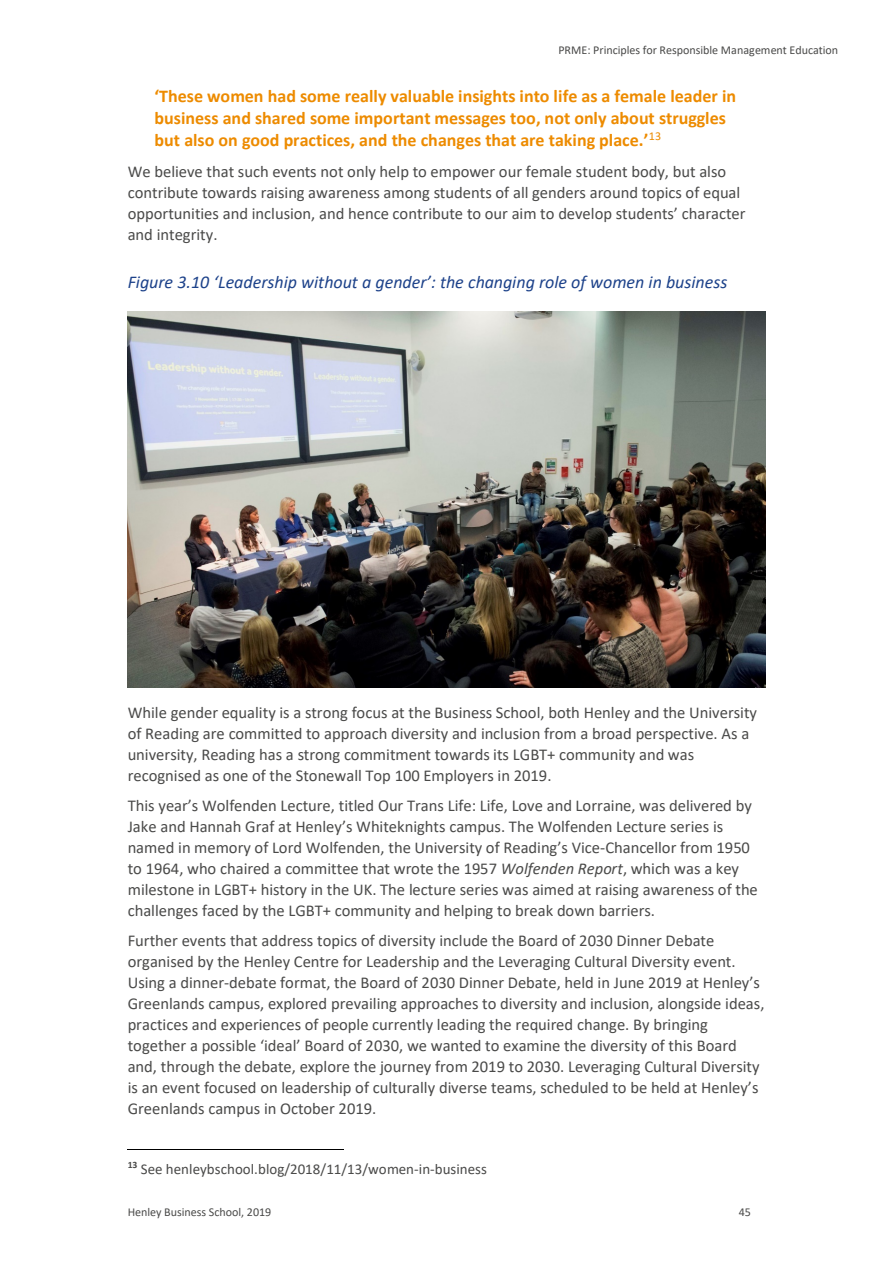
<style>
.page{position:relative;width:893px;height:1263px;background:#fff}
.page>*{position:absolute;margin:0;border:0;box-sizing:border-box;transform-origin:0 0}
.t1{font:700 18px/22px "Calibri";color:#ed8b00}
.t2{font:italic 18px "Calibri";letter-spacing:-.005em;color:#1d428a}
.t3{font:16.5px/21px "Calibri";color:#4a4a49}
.t4{font:15px "Calibri";color:#4a4a49}
.t5{font:12px "Calibri";letter-spacing:-.005em;color:#4a4a49}
.s1{font-style:italic}
</style>
<div class="page">
<hr style="left:128px;top:1149px;width:216px;height:1px;background:#000">
<img style="left:128px;top:311px;width:637px;height:376px">
<p class="t5" style="left:558px;top:42px;width:281px">PRME: Principles for Responsible Management Education</p>
<p class="t1" style="left:154px;top:85px;width:583px">‘These women had some really valuable insights into life as a female leader in business and shared some important messages too, not only about struggles but also on good practices, and the changes that are taking place.’<sup>13</sup></p>
<p class="t3" style="left:128px;top:160px;width:619px">We believe that such events not only help to empower our female student body, but also contribute towards raising awareness among students of all genders around topics of equal opportunities and inclusion, and hence contribute to our aim to develop students’ character and integrity.</p>
<p class="t2" style="left:128px;top:270px;width:601px">Figure 3.10 ‘Leadership without a gender’: the changing role of women in business</p>
<p class="t3" style="left:128px;top:701px;width:631px">While gender equality is a strong focus at the Business School, both Henley and the University of Reading are committed to approach diversity and inclusion from a broad perspective. As a university, Reading has a strong commitment towards its LGBT+ community and was recognised as one of the Stonewall Top 100 Employers in 2019.</p>
<p class="t3" style="left:128px;top:794px;width:631px">This year’s Wolfenden Lecture, titled Our Trans Life: Life, Love and Lorraine, was delivered by Jake and Hannah Graf at Henley’s Whiteknights campus. The Wolfenden Lecture series is named in memory of Lord Wolfenden, the University of Reading’s Vice-Chancellor from 1950 to 1964, who chaired a committee that wrote the 1957 <span class="s1">Wolfenden Report</span>, which was a key milestone in LGBT+ history in the UK. The lecture series was aimed at raising awareness of the challenges faced by the LGBT+ community and helping to break down barriers.</p>
<p class="t3" style="left:128px;top:929px;width:638px">Further events that address topics of diversity include the Board of 2030 Dinner Debate organised by the Henley Centre for Leadership and the Leveraging Cultural Diversity event.<br>Using a dinner-debate format, the Board of 2030 Dinner Debate, held in June 2019 at Henley’s Greenlands campus, explored prevailing approaches to diversity and inclusion, alongside ideas, practices and experiences of people currently leading the required change. By bringing together a possible ‘ideal’ Board of 2030, we wanted to examine the diversity of this Board and, through the debate, explore the journey from 2019 to 2030. Leveraging Cultural Diversity is an event focused on leadership of culturally diverse teams, scheduled to be held at Henley’s Greenlands campus in October 2019.</p>
<p class="t4" style="left:128px;top:1158px;width:361px"><sup>13</sup> See henleybschool.blog/2018/11/13/women-in-business</p>
<p class="t5" style="left:128px;top:1204px;width:145px">Henley Business School, 2019</p>
<p class="t5" style="left:738px;top:1204px;width:14px">45</p>
</div>
